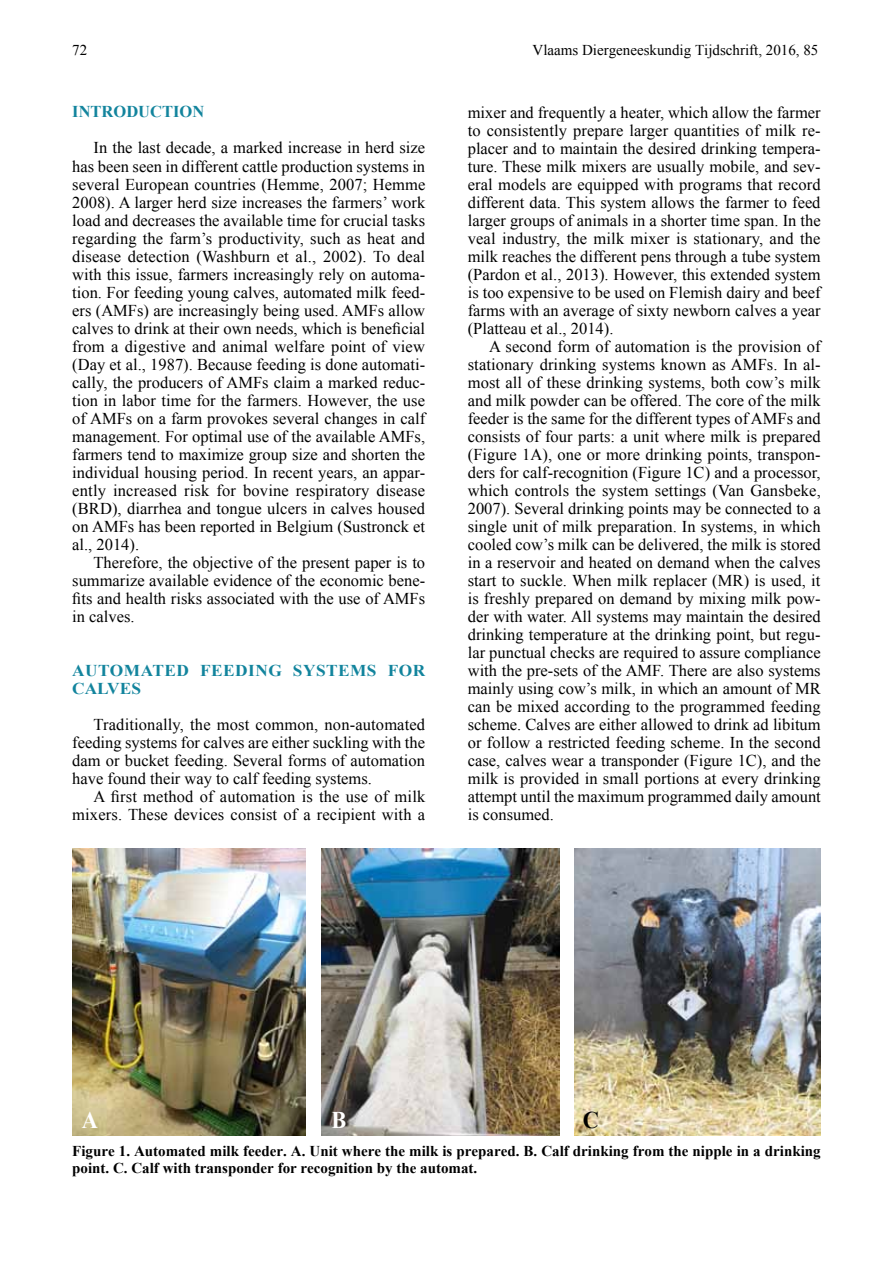
<style>
.page{position:relative;width:893px;height:1263px;background:#fff}
.page>*{position:absolute;margin:0;border:0;box-sizing:border-box;transform-origin:0 0}
.t1{font:700 23.85px "Times New Roman";color:#fff;scale:.93 1}
.t2{font:700 23.85px "Times New Roman";color:#000;scale:.93 1}
.t3{font:16.5px/18px "Times New Roman";color:#000;text-align:justify}
.t4{font:700 16.5px/18px "Times New Roman";letter-spacing:.025em;color:#12849d;scale:1.05 1}
.t5{font:700 16.5px "Times New Roman";color:#12849d}
.t6{font:700 15px/16.5px "Times New Roman";color:#000}
.t7{font:15px "Times New Roman";color:#000}
</style>
<div class="page">
<img style="left:72px;top:848px;width:233px;height:287px">
<img style="left:322px;top:848px;width:237px;height:287px">
<img style="left:574px;top:848px;width:247px;height:287px">
<p class="t7" style="left:72px;top:40px;width:16px">72</p>
<p class="t7" style="left:533px;top:40px;width:287px">Vlaams Diergeneeskundig Tijdschrift, 2016, 85</p>
<p class="t5" style="left:72px;top:101px;width:133px">INTRODUCTION</p>
<p class="t3" style="left:72px;top:139px;width:355px;text-indent:21px">In the last decade, a marked increase in herd size has been seen in different cattle production systems in several European countries (Hemme, 2007; Hemme 2008). A larger herd size increases the farmers’ work load and decreases the available time for crucial tasks regarding the farm’s productivity, such as heat and disease detection (Washburn et al., 2002). To deal with this issue, farmers increasingly rely on automa&shy;tion. For feeding young calves, automated milk feed&shy;ers (AMFs) are increasingly being used. AMFs allow calves to drink at their own needs, which is beneficial from a digestive and animal welfare point of view (Day et al., 1987). Because feeding is done automati&shy;cally, the producers of AMFs claim a marked reduc&shy;tion in labor time for the farmers. However, the use of AMFs on a farm provokes several changes in calf management. For optimal use of the available AMFs, farmers tend to maximize group size and shorten the individual housing period. In recent years, an appar&shy;ently increased risk for bovine respiratory disease (BRD), diarrhea and tongue ulcers in calves housed on AMFs has been reported in Belgium (Sustronck et al., 2014).</p>
<p class="t3" style="left:72px;top:553px;width:354px;text-indent:21px">Therefore, the objective of the present paper is to summarize available evidence of the economic bene&shy;fits and health risks associated with the use of AMFs in calves.</p>
<p class="t4" style="left:72px;top:661px;width:338px">AUTOMATED FEEDING SYSTEMS FOR<br>CALVES</p>
<p class="t3" style="left:72px;top:715px;width:354px;text-indent:21px">Traditionally, the most common, non-automated feeding systems for calves are either suckling with the dam or bucket feeding. Several forms of automation have found their way to calf feeding systems.</p>
<p class="t3" style="left:72px;top:787px;width:355px;text-align:right">A first method of automation is the use of milk mixers. These devices consist of a recipient with a</p>
<p class="t3" style="left:468px;top:103px;width:354px">mixer and frequently a heater, which allow the farmer to consistently prepare larger quantities of milk re&shy;placer and to maintain the desired drinking tempera&shy;ture. These milk mixers are usually mobile, and sev&shy;eral models are equipped with programs that record different data. This system allows the farmer to feed larger groups of animals in a shorter time span. In the veal industry, the milk mixer is stationary, and the milk reaches the different pens through a tube system (Pardon et al., 2013). However, this extended system is too expensive to be used on Flemish dairy and beef farms with an average of sixty newborn calves a year (Platteau et al., 2014).</p>
<p class="t3" style="left:468px;top:337px;width:355px;text-indent:21px">A second form of automation is the provision of stationary drinking systems known as AMFs. In al&shy;most all of these drinking systems, both cow’s milk and milk powder can be offered. The core of the milk feeder is the same for the different types of AMFs and consists of four parts: a unit where milk is prepared (Figure 1A), one or more drinking points, transpon&shy;ders for calf-recognition (Figure 1C) and a processor, which controls the system settings (Van Gansbeke, 2007). Several drinking points may be connected to a single unit of milk preparation. In systems, in which cooled cow’s milk can be delivered, the milk is stored in a reservoir and heated on demand when the calves start to suckle. When milk replacer (MR) is used, it is freshly prepared on demand by mixing milk pow&shy;der with water. All systems may maintain the desired drinking temperature at the drinking point, but regu&shy;lar punctual checks are required to assure compliance with the pre-sets of the AMF. There are also systems mainly using cow’s milk, in which an amount of MR can be mixed according to the programmed feeding scheme. Calves are either allowed to drink ad libitum or follow a restricted feeding scheme. In the second case, calves wear a transponder (Figure 1C), and the milk is provided in small portions at every drinking attempt until the maximum programmed daily amount is consumed.</p>
<h1 class="t1" style="left:82px;top:1104px;width:19px">A</h1>
<h1 class="t1" style="left:331px;top:1104px;width:18px">B</h1>
<h1 class="t2" style="left:583px;top:1104px;width:19px">C</h1>
<p class="t6" style="left:72px;top:1142px;width:750px">Figure 1. Automated milk feeder. A. Unit where the milk is prepared. B. Calf drinking from the nipple in a drinking point. C. Calf with transponder for recognition by the automat.</p>
</div>
